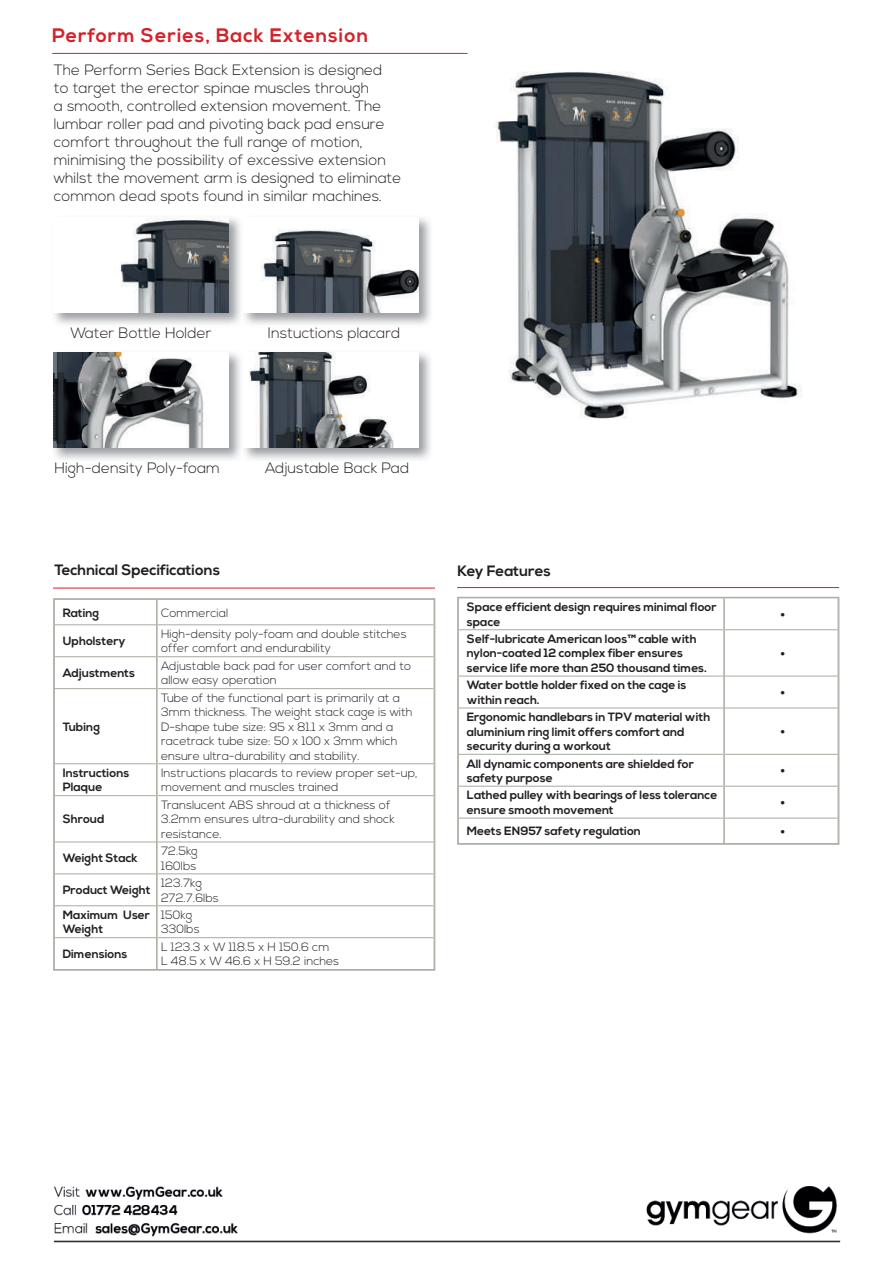
<style>
.page{position:relative;width:893px;height:1263px;background:#fff}
.page>*{position:absolute;margin:0;border:0;box-sizing:border-box;transform-origin:0 0}
.t1{font:700 19.5px "Nexa";letter-spacing:.05em;color:#d3222a}
.t2{font:300 18px "Nexa";color:#231f20}
.t3{font:300 15px/18px "Nexa";color:#231f20}
.t4{font:700 15px "Nexa";color:#231f20}
.t5{font:300 12px/14.4px "Nexa";color:#231f20}
.t6{font:700 12px/14.4px "Nexa";color:#231f20}
</style>
<div class="page">
<img style="left:54px;top:1186px;width:787px;height:57px">
<hr style="left:53px;top:588px;width:382px;height:1px;background:#d3222a">
<hr style="left:54px;top:624px;width:102px;height:1px;background:#a6aca1">
<hr style="left:158px;top:624px;width:276px;height:1px;background:#a6aca1">
<hr style="left:54px;top:656px;width:102px;height:1px;background:#a6aca1">
<hr style="left:158px;top:656px;width:276px;height:1px;background:#a6aca1">
<hr style="left:54px;top:688px;width:102px;height:1px;background:#a6aca1">
<hr style="left:158px;top:688px;width:276px;height:1px;background:#a6aca1">
<hr style="left:54px;top:763px;width:102px;height:1px;background:#a6aca1">
<hr style="left:158px;top:763px;width:276px;height:1px;background:#a6aca1">
<hr style="left:54px;top:795px;width:102px;height:1px;background:#a6aca1">
<hr style="left:158px;top:795px;width:276px;height:1px;background:#a6aca1">
<hr style="left:54px;top:841px;width:102px;height:1px;background:#a6aca1">
<hr style="left:158px;top:841px;width:276px;height:1px;background:#a6aca1">
<hr style="left:54px;top:873px;width:102px;height:1px;background:#a6aca1">
<hr style="left:158px;top:873px;width:276px;height:1px;background:#a6aca1">
<hr style="left:54px;top:905px;width:102px;height:1px;background:#a6aca1">
<hr style="left:158px;top:905px;width:276px;height:1px;background:#a6aca1">
<hr style="left:54px;top:937px;width:102px;height:1px;background:#a6aca1">
<hr style="left:158px;top:937px;width:276px;height:1px;background:#a6aca1">
<hr style="left:156px;top:600px;width:2px;height:25px;background:#a6aca1">
<hr style="left:156px;top:625px;width:2px;height:32px;background:#a6aca1">
<hr style="left:156px;top:657px;width:2px;height:32px;background:#a6aca1">
<hr style="left:156px;top:689px;width:2px;height:75px;background:#a6aca1">
<hr style="left:156px;top:764px;width:2px;height:32px;background:#a6aca1">
<hr style="left:156px;top:796px;width:2px;height:46px;background:#a6aca1">
<hr style="left:156px;top:842px;width:2px;height:32px;background:#a6aca1">
<hr style="left:156px;top:874px;width:2px;height:32px;background:#a6aca1">
<hr style="left:156px;top:906px;width:2px;height:32px;background:#a6aca1">
<hr style="left:156px;top:938px;width:2px;height:31px;background:#a6aca1">
<div style="left:54px;top:598px;width:381px;height:372px;border:1px solid #a6aca1"></div>
<hr style="left:457px;top:587px;width:382px;height:1px;background:#d3222a">
<hr style="left:458px;top:629px;width:265px;height:1px;background:#a6aca1">
<hr style="left:725px;top:629px;width:113px;height:1px;background:#a6aca1">
<hr style="left:458px;top:676px;width:265px;height:1px;background:#a6aca1">
<hr style="left:725px;top:676px;width:113px;height:1px;background:#a6aca1">
<hr style="left:458px;top:708px;width:265px;height:1px;background:#a6aca1">
<hr style="left:725px;top:708px;width:113px;height:1px;background:#a6aca1">
<hr style="left:458px;top:754px;width:265px;height:1px;background:#a6aca1">
<hr style="left:725px;top:754px;width:113px;height:1px;background:#a6aca1">
<hr style="left:458px;top:786px;width:265px;height:1px;background:#a6aca1">
<hr style="left:725px;top:786px;width:113px;height:1px;background:#a6aca1">
<hr style="left:458px;top:818px;width:265px;height:1px;background:#a6aca1">
<hr style="left:725px;top:818px;width:113px;height:1px;background:#a6aca1">
<hr style="left:723px;top:598px;width:2px;height:32px;background:#a6aca1">
<hr style="left:723px;top:630px;width:2px;height:46px;background:#a6aca1">
<hr style="left:723px;top:676px;width:2px;height:32px;background:#a6aca1">
<hr style="left:723px;top:708px;width:2px;height:46px;background:#a6aca1">
<hr style="left:723px;top:754px;width:2px;height:32px;background:#a6aca1">
<hr style="left:723px;top:786px;width:2px;height:32px;background:#a6aca1">
<hr style="left:723px;top:818px;width:2px;height:25px;background:#a6aca1">
<div style="left:458px;top:597px;width:381px;height:247px;border:1px solid #a6aca1"></div>
<img style="left:448px;top:52px;width:354px;height:367px">
<hr style="left:52px;top:53px;width:416px;height:1px;background:#d3222a">
<img style="left:54px;top:217px;width:377px;height:108px">
<img style="left:54px;top:218px;width:175px;height:95px">
<img style="left:53px;top:352px;width:188px;height:108px">
<img style="left:54px;top:352px;width:175px;height:95px">
<img style="left:241px;top:217px;width:2px;height:108px">
<img style="left:244px;top:218px;width:175px;height:95px">
<img style="left:244px;top:353px;width:187px;height:107px">
<img style="left:244px;top:352px;width:175px;height:95px">
<h1 class="t1" style="left:52px;top:24px;width:317px">Perform Series, Back Extension</h1>
<p class="t3" style="left:54px;top:61px;width:349px">The Perform Series Back Extension is designed<br>to target the erector spinae muscles through<br>a smooth, controlled extension movement. The lumbar roller pad and pivoting back pad ensure comfort throughout the full range of motion, minimising the possibility of excessive extension whilst the movement arm is designed to eliminate common dead spots found in similar machines.</p>
<p class="t3" style="left:71px;top:325px;width:142px">Water Bottle Holder</p>
<p class="t3" style="left:268px;top:325px;width:134px">Instuctions placard</p>
<p class="t3" style="left:54px;top:459px;width:167px">High-density Poly-foam</p>
<p class="t3" style="left:265px;top:459px;width:146px">Adjustable Back Pad</p>
<p class="t4" style="left:55px;top:561px;width:167px">Technical Specifications</p>
<p class="t6" style="left:63px;top:606px;width:38px">Rating</p>
<p class="t5" style="left:161px;top:606px;width:69px">Commercial</p>
<p class="t6" style="left:63px;top:634px;width:64px">Upholstery</p>
<p class="t5" style="left:161px;top:627px;width:247px">High-density poly-foam and double stitches offer comfort and endurability</p>
<p class="t6" style="left:63px;top:666px;width:74px">Adjustments</p>
<p class="t5" style="left:161px;top:659px;width:252px">Adjustable back pad for user comfort and to allow easy operation</p>
<p class="t6" style="left:63px;top:720px;width:39px">Tubing</p>
<p class="t5" style="left:161px;top:691px;width:253px">Tube of the functional part is primarily at a 3mm thickness. The weight stack cage is with D-shape tube size: 95 x 81.1 x 3mm and a racetrack tube size: 50 x 100 x 3mm which ensure ultra-durability and stability.</p>
<p class="t6" style="left:63px;top:766px;width:68px">Instructions<br>Plaque</p>
<p class="t5" style="left:161px;top:766px;width:258px">Instructions placards to review proper set-up, movement and muscles trained</p>
<p class="t6" style="left:63px;top:812px;width:43px">Shroud</p>
<p class="t5" style="left:161px;top:798px;width:235px">Translucent ABS shroud at a thickness of<br>3.2mm ensures ultra-durability and shock resistance.</p>
<p class="t6" style="left:63px;top:851px;width:76px">Weight Stack</p>
<p class="t5" style="left:161px;top:844px;width:38px">72.5kg<br>160lbs</p>
<p class="t6" style="left:63px;top:883px;width:89px">Product Weight</p>
<p class="t5" style="left:161px;top:876px;width:59px">123.7kg<br>272.7.6lbs</p>
<p class="t6" style="left:63px;top:908px;width:89px">Maximum User<br>Weight</p>
<p class="t5" style="left:161px;top:908px;width:40px">150kg<br>330lbs</p>
<p class="t6" style="left:63px;top:947px;width:66px">Dimensions</p>
<p class="t5" style="left:161px;top:940px;width:180px">L 123.3 x W 118.5 x H 150.6 cm<br>L 48.5 x W 46.6 x H 59.2 inches</p>
<p class="t4" style="left:457px;top:562px;width:95px">Key Features</p>
<p class="t6" style="left:467px;top:600px;width:251px">Space efficient design requires minimal floor space</p>
<h2 class="t2" style="left:780px;top:604px;width:7px">•</h2>
<p class="t6" style="left:467px;top:632px;width:242px">Self-lubricate American loos™ cable with nylon-coated 12 complex fiber ensures service life more than 250 thousand times.</p>
<h2 class="t2" style="left:780px;top:643px;width:7px">•</h2>
<p class="t6" style="left:467px;top:678px;width:221px">Water bottle holder fixed on the cage is within reach.</p>
<h2 class="t2" style="left:780px;top:682px;width:7px">•</h2>
<p class="t6" style="left:467px;top:710px;width:245px">Ergonomic handlebars in TPV material with aluminium ring limit offers comfort and security during a workout</p>
<h2 class="t2" style="left:780px;top:721px;width:7px">•</h2>
<p class="t6" style="left:467px;top:757px;width:229px">All dynamic components are shielded for safety purpose</p>
<h2 class="t2" style="left:780px;top:760px;width:7px">•</h2>
<p class="t6" style="left:467px;top:788px;width:252px">Lathed pulley with bearings of less tolerance ensure smooth movement</p>
<h2 class="t2" style="left:780px;top:792px;width:7px">•</h2>
<p class="t6" style="left:467px;top:824px;width:176px">Meets EN957 safety regulation</p>
<h2 class="t2" style="left:780px;top:821px;width:7px">•</h2>
</div>
